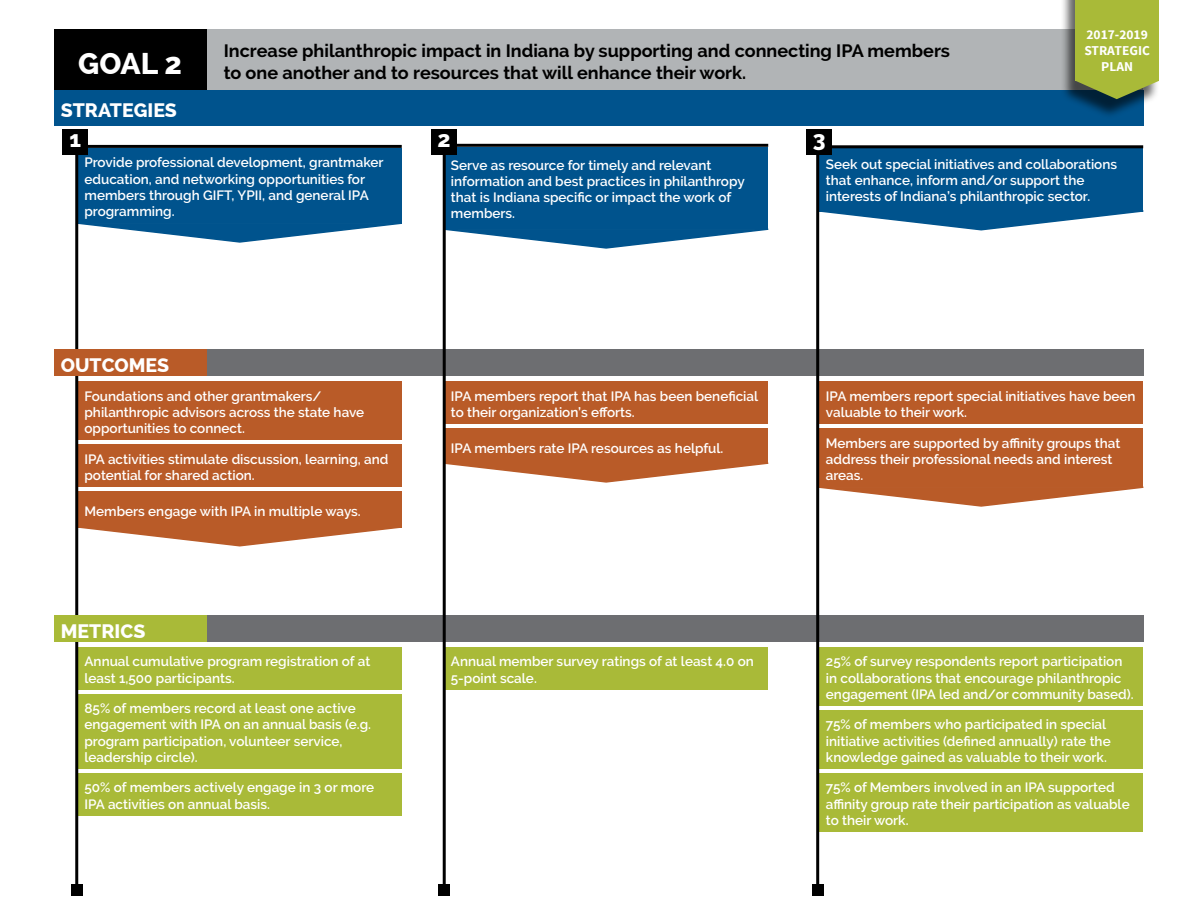
<style>
.page{position:relative;width:1188px;height:918px;background:#fff}
.page>*{position:absolute;margin:0;border:0;box-sizing:border-box;transform-origin:0 0}
.t1{font:800 30px "Raleway";color:#fff}
.t2{font:800 22.5px "Raleway";color:#fff}
.t3{font:800 19.5px "Raleway";color:#fff}
.t4{font:700 18px "Raleway";color:#000}
.t5{font:600 13.5px/16.2px "Raleway";color:#fff}
.t6{font:700 13.5px/16.2px "Source Sans Pro";color:#fff;text-align:center}
</style>
<div class="page">
<div style="left:78px;top:445px;width:324px;height:42px;background:#b95b28"></div>
<div style="left:78px;top:148px;width:324px;height:75px;background:#00538d"></div>
<svg style="left:78px;top:222px;width:324px;height:21px"></svg>
<div style="left:819px;top:147px;width:324px;height:64px;background:#00538d"></div>
<svg style="left:819px;top:209px;width:325px;height:22px"></svg>
<div style="left:444px;top:147px;width:324px;height:82px;background:#00538d"></div>
<svg style="left:442px;top:227px;width:327px;height:22px"></svg>
<div style="left:444px;top:382px;width:324px;height:42px;background:#b95b28"></div>
<div style="left:78px;top:382px;width:324px;height:58px;background:#b95b28"></div>
<div style="left:819px;top:382px;width:324px;height:42px;background:#b95b28"></div>
<div style="left:78px;top:491px;width:324px;height:36px;background:#b95b28"></div>
<svg style="left:78px;top:525px;width:324px;height:22px"></svg>
<div style="left:819px;top:428px;width:324px;height:59px;background:#b95b28"></div>
<svg style="left:819px;top:486px;width:325px;height:21px"></svg>
<div style="left:444px;top:428px;width:324px;height:36px;background:#b95b28"></div>
<svg style="left:442px;top:461px;width:327px;height:22px"></svg>
<div style="left:444px;top:647px;width:324px;height:42px;background:#a9ba38"></div>
<div style="left:78px;top:647px;width:324px;height:42px;background:#a9ba38"></div>
<div style="left:819px;top:647px;width:324px;height:58px;background:#a9ba38"></div>
<div style="left:78px;top:694px;width:324px;height:75px;background:#a9ba38"></div>
<div style="left:78px;top:773px;width:324px;height:42px;background:#a9ba38"></div>
<div style="left:819px;top:710px;width:324px;height:59px;background:#a9ba38"></div>
<div style="left:819px;top:773px;width:324px;height:59px;background:#a9ba38"></div>
<hr style="left:75px;top:146px;width:3px;height:744px;background:#000">
<div style="left:71px;top:884px;width:12px;height:12px;background:#000"></div>
<div style="left:203px;top:29px;width:940px;height:61px;background:#b1b4b6"></div>
<div style="left:54px;top:29px;width:152px;height:61px;background:#000"></div>
<div style="left:54px;top:90px;width:1089px;height:36px;background:#00538d"></div>
<div style="left:54px;top:349px;width:1089px;height:27px;background:#6d6e71"></div>
<div style="left:54px;top:349px;width:152px;height:27px;background:#b95b28"></div>
<div style="left:54px;top:615px;width:1089px;height:27px;background:#6d6e71"></div>
<div style="left:54px;top:615px;width:152px;height:27px;background:#a9ba38"></div>
<hr style="left:443px;top:146px;width:3px;height:744px;background:#000">
<div style="left:438px;top:884px;width:12px;height:12px;background:#000"></div>
<hr style="left:816px;top:146px;width:3px;height:744px;background:#000">
<div style="left:812px;top:884px;width:12px;height:12px;background:#000"></div>
<div style="left:62px;top:130px;width:26px;height:25px;background:#000"></div>
<div style="left:431px;top:130px;width:25px;height:25px;background:#000"></div>
<div style="left:806px;top:130px;width:25px;height:25px;background:#000"></div>
<hr style="left:87px;top:145px;width:315px;height:3px;background:#000">
<hr style="left:453px;top:144px;width:315px;height:3px;background:#000">
<hr style="left:828px;top:145px;width:315px;height:3px;background:#000">
<div style="left:1060px;top:0;width:100px;height:120px;background:#000;opacity:.61"></div>
<div style="left:1076px;top:0;width:83px;height:81px;background:#a9ba38"></div>
<svg style="left:1076px;top:81px;width:83px;height:18px"></svg>
<h1 class="t1" style="left:78px;top:46px;width:105px">GOAL 2</h1>
<h3 class="t3" style="left:61px;top:99px;width:118px">STRATEGIES</h3>
<h3 class="t4" style="left:224px;top:41px;width:728px">Increase philanthropic impact in Indiana by supporting and connecting IPA members</h3>
<h3 class="t4" style="left:224px;top:62px;width:524px">to one another and to resources that will enhance their work.</h3>
<h2 class="t2" style="left:69px;top:127px;width:13px">1</h2>
<h2 class="t2" style="left:438px;top:127px;width:15px">2</h2>
<h2 class="t2" style="left:813px;top:127px;width:14px">3</h2>
<p class="t6" style="left:1084px;top:27px;width:67px">2017-2019<br>STRATEGIC<br>PLAN</p>
<p class="t5" style="left:85px;top:155px;width:300px">Provide professional development, grantmaker education, and networking opportunities for members through GIFT, YPII, and general IPA programming.</p>
<p class="t5" style="left:826px;top:156px;width:293px">Seek out special initiatives and collaborations that enhance, inform and/or support the interests of Indiana’s philanthropic sector.</p>
<p class="t5" style="left:451px;top:157px;width:295px">Serve as resource for timely and relevant information and best practices in philanthropy that is Indiana specific or impact the work of members.</p>
<h3 class="t3" style="left:61px;top:354px;width:110px">OUTCOMES</h3>
<p class="t5" style="left:451px;top:388px;width:309px">IPA members report that IPA has been beneficial to their organization’s efforts.</p>
<p class="t5" style="left:85px;top:388px;width:281px">Foundations and other grantmakers/ philanthropic advisors across the state have opportunities to connect.</p>
<p class="t5" style="left:826px;top:388px;width:311px">IPA members report special initiatives have been valuable to their work.</p>
<p class="t5" style="left:826px;top:435px;width:296px">Members are supported by affinity groups that address their professional needs and interest areas.</p>
<p class="t5" style="left:451px;top:440px;width:274px">IPA members rate IPA resources as helpful.</p>
<p class="t5" style="left:85px;top:451px;width:305px">IPA activities stimulate discussion, learning, and potential for shared action.</p>
<p class="t5" style="left:85px;top:503px;width:278px">Members engage with IPA in multiple ways.</p>
<h3 class="t3" style="left:61px;top:620px;width:86px">METRICS</h3>
<p class="t5" style="left:85px;top:653px;width:287px">Annual cumulative program registration of at least 1,500 participants.</p>
<p class="t5" style="left:826px;top:653px;width:309px">25% of survey respondents report participation in collaborations that encourage philanthropic engagement (IPA led and/or community based).</p>
<p class="t5" style="left:85px;top:700px;width:288px">85% of members record at least one active engagement with IPA on an annual basis (e.g. program participation, volunteer service, leadership circle).</p>
<p class="t5" style="left:85px;top:780px;width:291px">50% of members actively engage in 3 or more<br>IPA activities on annual basis.</p>
<p class="t5" style="left:451px;top:653px;width:304px">Annual member survey ratings of at least 4.0 on<br>5-point scale.</p>
<p class="t5" style="left:826px;top:717px;width:286px">75% of members who participated in special initiative activities (defined annually) rate the knowledge gained as valuable to their work.</p>
<p class="t5" style="left:826px;top:780px;width:305px">75% of Members involved in an IPA supported affinity group rate their participation as valuable to their work.</p>
</div>
